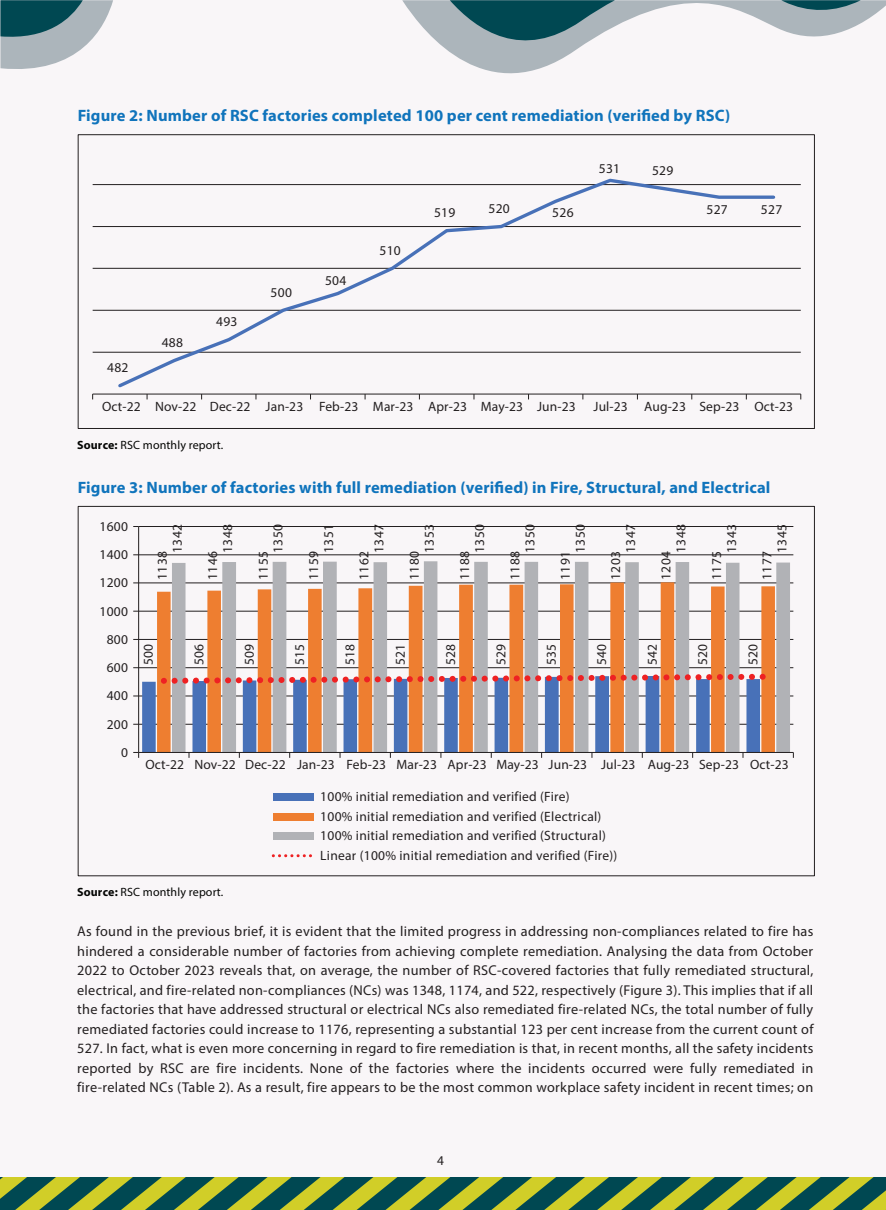
<style>
.page{position:relative;width:886px;height:1210px;background:#fff}
.page>*{position:absolute;margin:0;border:0;box-sizing:border-box;transform-origin:0 0}
.t1{font:700 16.5px "Myriad Pro";letter-spacing:.01em;color:#1074bc}
.t2{font:14.25px/19.5px "Myriad Pro";letter-spacing:.02em;color:#231f20;text-align:justify}
.t3{font:13.5px/19.6px "Myriad Pro";letter-spacing:.02em;color:#231f20}
.t4{font:13.35px "Myriad Pro";color:#231f20}
.t5{font:12px "Myriad Pro";letter-spacing:.01em;color:#040503}
.s1{font-weight:700}
</style>
<div class="page">
<div style="left:0;top:0;width:886px;height:1191px;background:#f9f6f8"></div>
<svg style="left:402px;top:0;width:484px;height:74px"></svg>
<svg style="left:450px;top:0;width:165px;height:62px;background:#6d8f96"></svg>
<svg style="left:781px;top:0;width:79px;height:13px"></svg>
<svg style="left:0;top:0;width:113px;height:69px"></svg>
<svg style="left:0;top:1177px;width:886px;height:33px;background:#5e843e"></svg>
<hr style="left:93px;top:352px;width:707px;height:1px;background:#231f20">
<hr style="left:93px;top:310px;width:707px;height:1px;background:#231f20">
<hr style="left:93px;top:268px;width:707px;height:1px;background:#231f20">
<hr style="left:93px;top:226px;width:707px;height:1px;background:#231f20">
<hr style="left:93px;top:184px;width:707px;height:1px;background:#231f20">
<hr style="left:93px;top:394px;width:707px;height:1px;background:#231f20">
<svg style="left:115px;top:178px;width:662px;height:210px"></svg>
<hr style="left:139px;top:724px;width:654px;height:1px;background:#231f20">
<hr style="left:139px;top:696px;width:654px;height:1px;background:#231f20">
<hr style="left:139px;top:667px;width:654px;height:1px;background:#231f20">
<hr style="left:139px;top:639px;width:654px;height:1px;background:#231f20">
<hr style="left:139px;top:611px;width:654px;height:1px;background:#231f20">
<hr style="left:139px;top:582px;width:654px;height:1px;background:#231f20">
<hr style="left:139px;top:554px;width:654px;height:1px;background:#231f20">
<hr style="left:139px;top:526px;width:654px;height:1px;background:#231f20">
<svg style="left:142px;top:681px;width:15px;height:71px"></svg>
<svg style="left:157px;top:582px;width:15px;height:170px;background:#ed8d4c"></svg>
<svg style="left:172px;top:561px;width:618px;height:191px"></svg>
<hr style="left:138px;top:526px;width:1px;height:226px;background:#231f20">
<hr style="left:139px;top:752px;width:654px;height:1px;background:#231f20">
<svg style="left:158px;top:670px;width:616px;height:17px"></svg>
<div style="left:273px;top:793px;width:41px;height:7px;background:#4871b8"></div>
<div style="left:273px;top:813px;width:41px;height:7px;background:#ee7e30"></div>
<div style="left:273px;top:832px;width:41px;height:7px;background:#b1b2b6"></div>
<svg style="left:273px;top:854px;width:39px;height:3px"></svg>
<p class="t1" style="left:78px;top:109px;width:654px">Figure 2: Number of RSC factories completed 100 per cent remediation (verified by RSC)</p>
<p class="t3" style="left:107px;top:359px;width:23px">482</p>
<p class="t3" style="left:162px;top:334px;width:23px">488</p>
<p class="t3" style="left:216px;top:313px;width:23px">493</p>
<p class="t3" style="left:271px;top:283px;width:23px">500</p>
<p class="t3" style="left:325px;top:272px;width:23px">504</p>
<p class="t3" style="left:379px;top:242px;width:23px">510</p>
<p class="t3" style="left:434px;top:204px;width:23px">519</p>
<p class="t3" style="left:488px;top:200px;width:23px">520</p>
<p class="t3" style="left:552px;top:204px;width:23px">526</p>
<p class="t3" style="left:599px;top:159px;width:23px">531</p>
<p class="t3" style="left:652px;top:162px;width:23px">529</p>
<p class="t3" style="left:706px;top:201px;width:23px">527</p>
<p class="t3" style="left:761px;top:201px;width:23px">527</p>
<p class="t3" style="left:102px;top:398px;width:475px">Oct-22 Nov-22 Dec-22 Jan-23 Feb-23 Mar-23 Apr-23 May-23 Jun-23</p>
<p class="t3" style="left:593px;top:398px;width:201px">Jul-23 Aug-23 Sep-23 Oct-23</p>
<p class="t5" style="left:77px;top:440px;width:147px"><span class="s1">Source:</span> RSC monthly report.</p>
<p class="t1" style="left:78px;top:481px;width:694px">Figure 3: Number of factories with full remediation (verified) in Fire, Structural, and Electrical</p>
<p class="t3" style="left:100px;top:517px;width:30px">1600</p>
<p class="t3" style="left:100px;top:546px;width:30px">1400</p>
<p class="t3" style="left:100px;top:574px;width:30px">1200</p>
<p class="t3" style="left:100px;top:602px;width:30px">1000</p>
<p class="t3" style="left:107px;top:630px;width:23px">800</p>
<p class="t3" style="left:107px;top:659px;width:23px">600</p>
<p class="t3" style="left:107px;top:687px;width:23px">400</p>
<p class="t3" style="left:107px;top:715px;width:23px">200</p>
<p class="t3" style="left:121px;top:743px;width:8px">0</p>
<p class="t3" style="left:169px;top:553px;width:30px;rotate:-90deg">1342</p>
<p class="t3" style="left:219px;top:553px;width:30px;rotate:-90deg">1348</p>
<p class="t3" style="left:269px;top:553px;width:30px;rotate:-90deg">1350</p>
<p class="t3" style="left:320px;top:553px;width:30px;rotate:-90deg">1351</p>
<p class="t3" style="left:370px;top:553px;width:30px;rotate:-90deg">1347</p>
<p class="t3" style="left:420px;top:553px;width:30px;rotate:-90deg">1353</p>
<p class="t3" style="left:471px;top:553px;width:30px;rotate:-90deg">1350</p>
<p class="t3" style="left:521px;top:553px;width:30px;rotate:-90deg">1350</p>
<p class="t3" style="left:571px;top:553px;width:30px;rotate:-90deg">1350</p>
<p class="t3" style="left:622px;top:553px;width:30px;rotate:-90deg">1347</p>
<p class="t3" style="left:672px;top:553px;width:30px;rotate:-90deg">1348</p>
<p class="t3" style="left:722px;top:553px;width:30px;rotate:-90deg">1343</p>
<p class="t3" style="left:773px;top:553px;width:30px;rotate:-90deg">1345</p>
<p class="t3" style="left:154px;top:580px;width:30px;rotate:-90deg">1138</p>
<p class="t3" style="left:204px;top:580px;width:30px;rotate:-90deg">1146</p>
<p class="t3" style="left:254px;top:580px;width:30px;rotate:-90deg">1155</p>
<p class="t3" style="left:305px;top:580px;width:30px;rotate:-90deg">1159</p>
<p class="t3" style="left:355px;top:580px;width:30px;rotate:-90deg">1162</p>
<p class="t3" style="left:405px;top:580px;width:30px;rotate:-90deg">1180</p>
<p class="t3" style="left:456px;top:580px;width:30px;rotate:-90deg">1188</p>
<p class="t3" style="left:506px;top:580px;width:30px;rotate:-90deg">1188</p>
<p class="t3" style="left:556px;top:580px;width:30px;rotate:-90deg">1191</p>
<p class="t3" style="left:607px;top:580px;width:30px;rotate:-90deg">1203</p>
<p class="t3" style="left:657px;top:580px;width:30px;rotate:-90deg">1204</p>
<p class="t3" style="left:707px;top:580px;width:30px;rotate:-90deg">1175</p>
<p class="t3" style="left:758px;top:580px;width:30px;rotate:-90deg">1177</p>
<p class="t3" style="left:140px;top:665px;width:23px;rotate:-90deg">500</p>
<p class="t3" style="left:190px;top:665px;width:23px;rotate:-90deg">506</p>
<p class="t3" style="left:240px;top:665px;width:23px;rotate:-90deg">509</p>
<p class="t3" style="left:291px;top:665px;width:23px;rotate:-90deg">515</p>
<p class="t3" style="left:341px;top:665px;width:23px;rotate:-90deg">518</p>
<p class="t3" style="left:391px;top:665px;width:23px;rotate:-90deg">521</p>
<p class="t3" style="left:442px;top:665px;width:23px;rotate:-90deg">528</p>
<p class="t3" style="left:492px;top:665px;width:23px;rotate:-90deg">529</p>
<p class="t3" style="left:542px;top:665px;width:23px;rotate:-90deg">535</p>
<p class="t3" style="left:593px;top:665px;width:23px;rotate:-90deg">540</p>
<p class="t3" style="left:643px;top:665px;width:23px;rotate:-90deg">542</p>
<p class="t3" style="left:693px;top:665px;width:23px;rotate:-90deg">520</p>
<p class="t3" style="left:744px;top:665px;width:23px;rotate:-90deg">520</p>
<p class="t3" style="left:145px;top:756px;width:645px">Oct-22 Nov-22 Dec-22 Jan-23 Feb-23 Mar-23 Apr-23 May-23 Jun-23 Jul-23 Aug-23 Sep-23 Oct-23</p>
<p class="t3" style="left:320px;top:788px;width:298px">100% initial remediation and verified (Fire)<br>100% initial remediation and verified (Electrical)<br>100% initial remediation and verified (Structural)<br>Linear (100% initial remediation and verified (Fire))</p>
<p class="t5" style="left:77px;top:887px;width:148px"><span class="s1">Source:</span> RSC monthly report.</p>
<p class="t2" style="left:77px;top:922px;width:738px">As found in the previous brief, it is evident that the limited progress in addressing non-compliances related to fire has hindered a considerable number of factories from achieving complete remediation. Analysing the data from October 2022 to October 2023 reveals that, on average, the number of RSC-covered factories that fully remediated structural, electrical, and fire-related non-compliances (NCs) was 1348, 1174, and 522, respectively (Figure 3). This implies that if all the factories that have addressed structural or electrical NCs also remediated fire-related NCs, the total number of fully remediated factories could increase to 1176, representing a substantial 123 per cent increase from the current count of 527. In fact, what is even more concerning in regard to fire remediation is that, in recent months, all the safety incidents reported by RSC are fire incidents. None of the factories where the incidents occurred were fully remediated in fire-related NCs (Table 2). As a result, fire appears to be the most common workplace safety incident in recent times; on</p>
<p class="t4" style="left:437px;top:1155px;width:8px">4</p>
</div>
